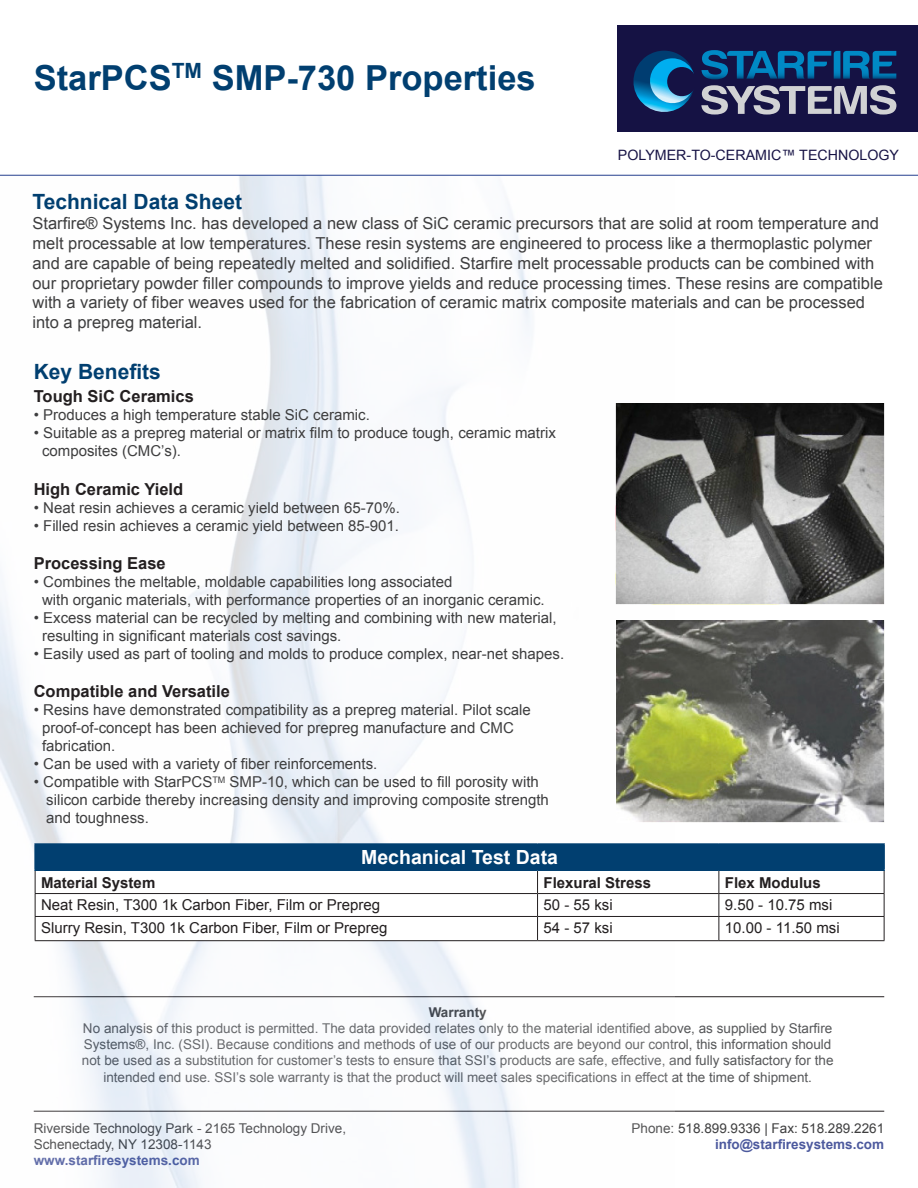
<style>
.page{position:relative;width:918px;height:1188px;background:#fff}
.page>*{position:absolute;margin:0;border:0;box-sizing:border-box;transform-origin:0 0}
.t1{font:700 34.5px "Arial";color:#013f70}
.t2{font:700 21px "Arial";color:#013f70}
.t3{font:700 19.5px "Arial";color:#fff}
.t4{font:16.5px/19.8px "Arial";color:#3e3e3f}
.t5{font:700 16.5px "Arial";color:#231f20}
.t6{font:15px/18px "Arial";color:#3e3e3f}
.t7{font:15px "Arial";color:#231f20}
.t8{font:700 15px "Arial";color:#231f20}
.t9{font:14.25px "Arial";color:#171345}
.t10{font:13.5px/16.2px "Arial";color:#57585a;text-align:center}
.t11{font:13.5px/16.2px "Arial";color:#3e3e3f}
.t12{font:700 13.5px "Arial";color:#4d5a9e}
.t13{font:700 13.5px "Arial";color:#3e3e3f}
.s1{font-weight:700;color:#4d5a9e}
</style>
<div class="page">
<hr style="left:34px;top:1111px;width:850px;height:1px;background:#231f20">
<hr style="left:34px;top:996px;width:850px;height:1px;background:#231f20">
<img style="left:0;top:176px;width:675px;height:1012px">
<div style="left:618px;top:26px;width:300px;height:106px;background:#151244"></div>
<svg style="left:633px;top:50px;width:263px;height:65px"></svg>
<hr style="left:0;top:175px;width:918px;height:1px;background:#253f8e">
<img style="left:616px;top:404px;width:268px;height:201px">
<img style="left:616px;top:620px;width:268px;height:202px">
<div style="left:35px;top:844px;width:849px;height:26px;background:#013f70"></div>
<svg style="left:36px;top:871px;width:848px;height:69px"></svg>
<hr style="left:34px;top:843px;width:504px;height:2px;background:#013f70">
<hr style="left:34px;top:845px;width:2px;height:25px;background:#013f70">
<hr style="left:538px;top:843px;width:181px;height:2px;background:#013f70">
<hr style="left:719px;top:843px;width:166px;height:2px;background:#013f70">
<hr style="left:883px;top:845px;width:2px;height:25px;background:#013f70">
<hr style="left:34px;top:870px;width:504px;height:1px;background:#013f70">
<hr style="left:538px;top:870px;width:181px;height:1px;background:#013f70">
<hr style="left:719px;top:870px;width:166px;height:1px;background:#013f70">
<hr style="left:35px;top:893px;width:503px;height:1px;background:#231f20">
<hr style="left:538px;top:893px;width:181px;height:1px;background:#231f20">
<hr style="left:719px;top:893px;width:166px;height:1px;background:#231f20">
<hr style="left:35px;top:916px;width:503px;height:1px;background:#231f20">
<svg style="left:35px;top:871px;width:1px;height:69px"></svg>
<hr style="left:538px;top:916px;width:181px;height:1px;background:#231f20">
<svg style="left:537px;top:871px;width:1px;height:69px"></svg>
<hr style="left:719px;top:916px;width:166px;height:1px;background:#231f20">
<svg style="left:718px;top:871px;width:1px;height:69px"></svg>
<svg style="left:884px;top:871px;width:1px;height:69px"></svg>
<hr style="left:35px;top:940px;width:503px;height:1px;background:#231f20">
<hr style="left:538px;top:940px;width:181px;height:1px;background:#231f20">
<hr style="left:719px;top:940px;width:166px;height:1px;background:#231f20">
<p class="t1" style="left:34px;top:55px;width:503px">StarPCS<sup>TM</sup> SMP-730 Properties</p>
<p class="t9" style="left:618px;top:146px;width:283px">POLYMER-TO-CERAMIC™ TECHNOLOGY</p>
<p class="t2" style="left:32px;top:188px;width:211px">Technical Data Sheet</p>
<p class="t4" style="left:32px;top:214px;width:852px">Starfire® Systems Inc. has developed a new class of SiC ceramic precursors that are solid at room temperature and melt processable at low temperatures. These resin systems are engineered to process like a thermoplastic polymer and are capable of being repeatedly melted and solidified. Starfire melt processable products can be combined with our proprietary powder filler compounds to improve yields and reduce processing times. These resins are compatible with a variety of fiber weaves used for the fabrication of ceramic matrix composite materials and can be processed into a prepreg material.</p>
<p class="t2" style="left:34px;top:358px;width:129px">Key Benefits</p>
<p class="t5" style="left:34px;top:385px;width:162px">Tough SiC Ceramics</p>
<p class="t6" style="left:34px;top:406px;width:338px">• Produces a high temperature stable SiC ceramic.</p>
<p class="t6" style="left:42px;top:424px;width:515px;text-indent:-8px">• Suitable as a prepreg material or matrix film to produce tough, ceramic matrix composites (CMC’s).</p>
<p class="t5" style="left:34px;top:479px;width:151px">High Ceramic Yield</p>
<p class="t6" style="left:34px;top:499px;width:368px">• Neat resin achieves a ceramic yield between 65-70%.</p>
<p class="t6" style="left:34px;top:517px;width:367px">• Filled resin achieves a ceramic yield between 85-901.</p>
<p class="t5" style="left:34px;top:553px;width:134px">Processing Ease</p>
<p class="t6" style="left:42px;top:573px;width:504px;text-indent:-8px">• Combines the meltable, moldable capabilities long associated<br>with organic materials, with performance properties of an inorganic ceramic.</p>
<p class="t6" style="left:42px;top:609px;width:516px;text-indent:-8px">• Excess material can be recycled by melting and combining with new material, resulting in significant materials cost savings.</p>
<p class="t6" style="left:34px;top:645px;width:532px">• Easily used as part of tooling and molds to produce complex, near-net shapes.</p>
<p class="t5" style="left:34px;top:680px;width:198px">Compatible and Versatile</p>
<p class="t6" style="left:42px;top:701px;width:490px;text-indent:-8px">• Resins have demonstrated compatibility as a prepreg material. Pilot scale proof-of-concept has been achieved for prepreg manufacture and CMC fabrication.</p>
<p class="t6" style="left:34px;top:755px;width:345px">• Can be used with a variety of fiber reinforcements.</p>
<p class="t6" style="left:46px;top:773px;width:504px;text-indent:-13px">• Compatible with StarPCS<sup>TM</sup> SMP-10, which can be used to fill porosity with silicon carbide thereby increasing density and improving composite strength and toughness.</p>
<p class="t3" style="left:361px;top:845px;width:198px">Mechanical Test Data</p>
<p class="t8" style="left:41px;top:872px;width:116px">Material System</p>
<p class="t8" style="left:544px;top:872px;width:109px">Flexural Stress</p>
<p class="t8" style="left:725px;top:872px;width:97px">Flex Modulus</p>
<p class="t7" style="left:41px;top:895px;width:341px">Neat Resin, T300 1k Carbon Fiber, Film or Prepreg</p>
<p class="t7" style="left:544px;top:895px;width:71px">50 - 55 ksi</p>
<p class="t7" style="left:725px;top:895px;width:109px">9.50 - 10.75 msi</p>
<p class="t7" style="left:41px;top:918px;width:348px">Slurry Resin, T300 1k Carbon Fiber, Film or Prepreg</p>
<p class="t7" style="left:544px;top:918px;width:71px">54 - 57 ksi</p>
<p class="t7" style="left:725px;top:918px;width:116px">10.00 - 11.50 msi</p>
<p class="t13" style="left:429px;top:1003px;width:60px">Warranty</p>
<p class="t10" style="left:82px;top:1020px;width:753px">No analysis of this product is permitted. The data provided relates only to the material identified above, as supplied by Starfire Systems®, Inc. (SSI). Because conditions and methods of use of our products are beyond our control, this information should not be used as a substitution for customer’s tests to ensure that SSI’s products are safe, effective, and fully satisfactory for the intended end use. SSI’s sole warranty is that the product will meet sales specifications in effect at the time of shipment.</p>
<p class="t11" style="left:34px;top:1120px;width:314px">Riverside Technology Park - 2165 Technology Drive,<br>Schenectady, NY 12308-1143 <span class="s1">www.starfiresystems.com</span></p>
<p class="t11" style="left:632px;top:1121px;width:254px">Phone: 518.899.9336 | Fax: 518.289.2261</p>
<p class="t12" style="left:715px;top:1136px;width:171px">info@starfiresystems.com</p>
</div>
